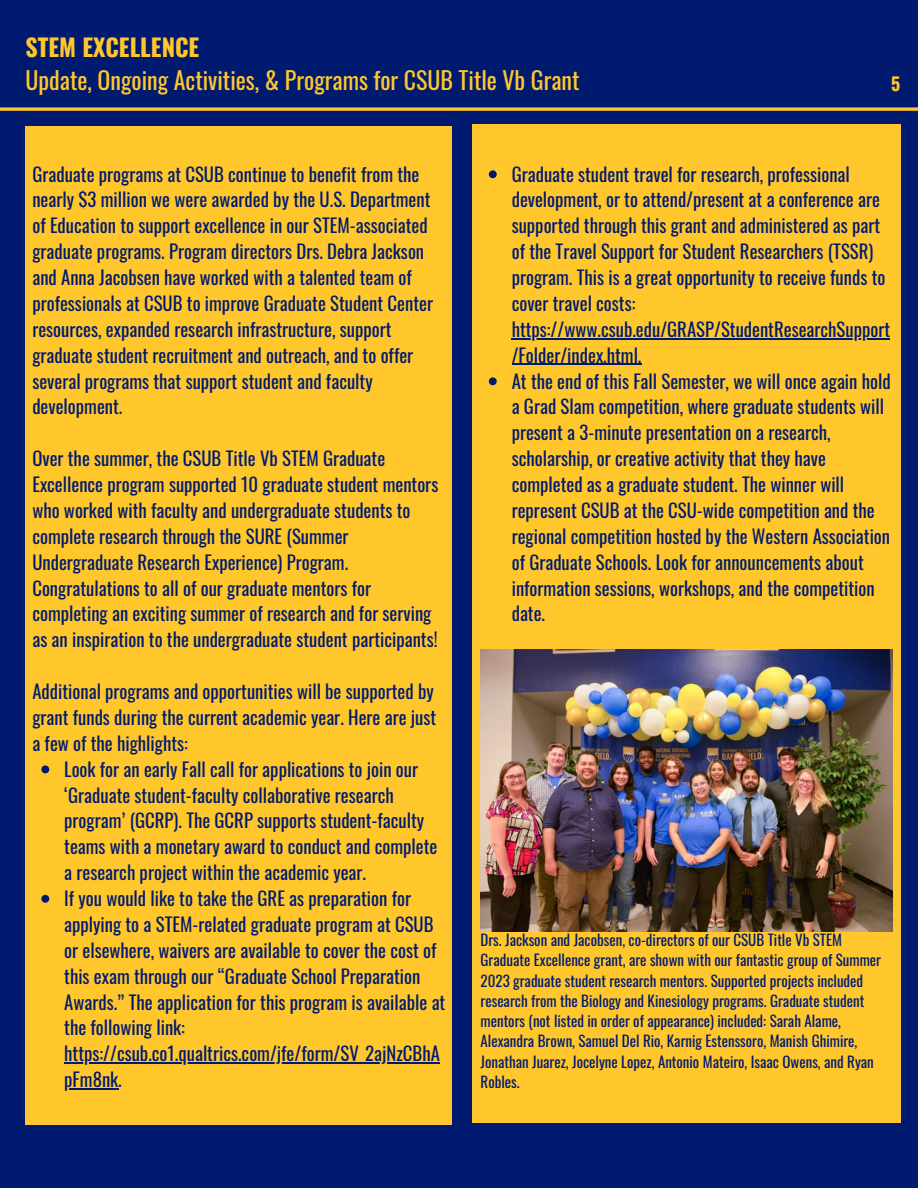
<style>
.page{position:relative;width:918px;height:1188px;background:#001a70}
.page>*{position:absolute;margin:0;border:0;box-sizing:border-box;transform-origin:0 0}
.t1{font:24px "Oswald";color:#ffc72c}
.t2{font:700 24px "Oswald";color:#ffc72c}
.t3{font:18.75px/25.8px "Oswald";color:#001a70}
.t4{font:700 18px "Oswald";color:#ffc72c}
.t5{font:15px/20.2px "Oswald";color:#001a70}
</style>
<div class="page">
<div style="left:26px;top:127px;width:426px;height:998px;background:#ffc72c"></div>
<div style="left:472px;top:124px;width:428px;height:999px;background:#ffc72c"></div>
<svg style="left:0;top:107px;width:918px;height:4px;background:#d7ac36"></svg>
<img style="left:481px;top:650px;width:411px;height:281px">
<svg style="left:41px;top:765px;width:8px;height:8px"></svg>
<svg style="left:41px;top:895px;width:8px;height:8px"></svg>
<hr style="left:64px;top:1062px;width:376px;height:2px;background:#001a70">
<hr style="left:64px;top:1088px;width:54px;height:1px;background:#001a70">
<svg style="left:489px;top:170px;width:8px;height:8px"></svg>
<hr style="left:512px;top:338px;width:378px;height:1px;background:#001a70">
<hr style="left:512px;top:364px;width:129px;height:1px;background:#001a70">
<svg style="left:489px;top:377px;width:8px;height:8px"></svg>
<p class="t2" style="left:26px;top:28px;width:175px">STEM EXCELLENCE</p>
<p class="t1" style="left:26px;top:61px;width:555px">Update, Ongoing Activities, &amp; Programs for CSUB Title Vb Grant</p>
<p class="t4" style="left:891px;top:70px;width:11px">5</p>
<p class="t3" style="left:32px;top:160px;width:402px">Graduate programs at CSUB continue to benefit from the nearly $3 million we were awarded by the U.S. Department of Education to support excellence in our STEM-associated graduate programs. Program directors Drs. Debra Jackson and Anna Jacobsen have worked with a talented team of professionals at CSUB to improve Graduate Student Center resources, expanded research infrastructure, support graduate student recruitment and outreach, and to offer several programs that support student and faculty development.</p>
<p class="t3" style="left:32px;top:445px;width:407px">Over the summer, the CSUB Title Vb STEM Graduate Excellence program supported 10 graduate student mentors who worked with faculty and undergraduate students to complete research through the SURE (Summer Undergraduate Research Experience) Program.<br>Congratulations to all of our graduate mentors for completing an exciting summer of research and for serving as an inspiration to the undergraduate student participants!</p>
<p class="t3" style="left:32px;top:678px;width:405px">Additional programs and opportunities will be supported by grant funds during the current academic year. Here are just a few of the highlights:</p>
<p class="t3" style="left:64px;top:755px;width:375px">Look for an early Fall call for applications to join our ‘Graduate student-faculty collaborative research program’ (GCRP). The GCRP supports student-faculty teams with a monetary award to conduct and complete a research project within the academic year.</p>
<p class="t3" style="left:64px;top:885px;width:383px">If you would like to take the GRE as preparation for applying to a STEM-related graduate program at CSUB or elsewhere, waivers are available to cover the cost of this exam through our “Graduate School Preparation Awards.” The application for this program is available at the following link: https://csub.co1.qualtrics.com/jfe/form/SV_2ajNzCBhA pFm8nk.</p>
<p class="t3" style="left:512px;top:160px;width:380px">Graduate student travel for research, professional development, or to attend/present at a conference are supported through this grant and administered as part of the Travel Support for Student Researchers (TSSR) program. This is a great opportunity to receive funds to cover travel costs: https://www.csub.edu/GRASP/StudentResearchSupport /Folder/index.html.</p>
<p class="t3" style="left:512px;top:367px;width:380px">At the end of this Fall Semester, we will once again hold a Grad Slam competition, where graduate students will present a 3-minute presentation on a research, scholarship, or creative activity that they have completed as a graduate student. The winner will represent CSUB at the CSU-wide competition and the regional competition hosted by the Western Association of Graduate Schools. Look for announcements about information sessions, workshops, and the competition date.</p>
<p class="t5" style="left:481px;top:929px;width:402px">Drs. Jackson and Jacobsen, co-directors of our CSUB Title Vb STEM Graduate Excellence grant, are shown with our fantastic group of Summer 2023 graduate student research mentors. Supported projects included research from the Biology and Kinesiology programs. Graduate student mentors (not listed in order of appearance) included: Sarah Alame, Alexandra Brown, Samuel Del Rio, Karnig Estenssoro, Manish Ghimire, Jonathan Juarez, Jocelyne Lopez, Antonio Mateiro, Isaac Owens, and Ryan Robles.</p>
</div>
